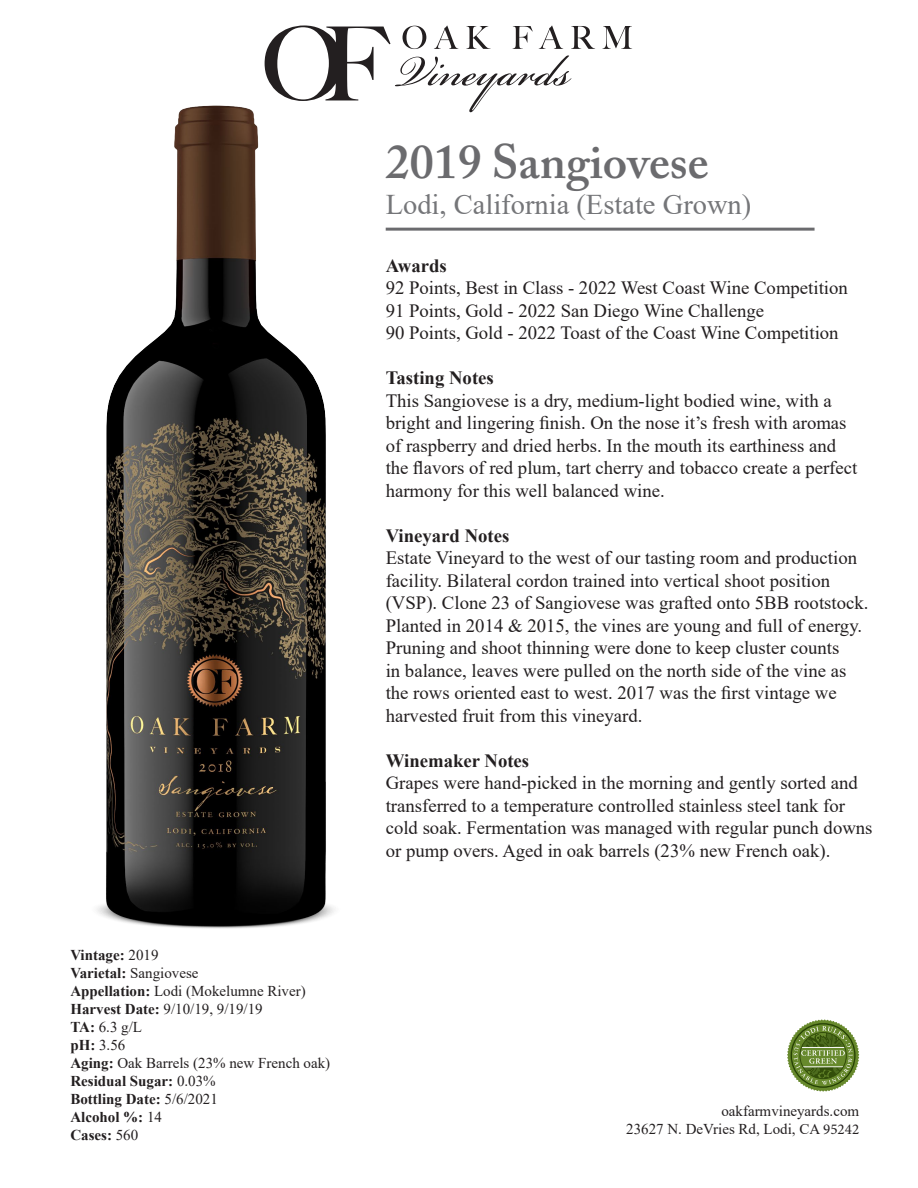
<style>
.page{position:relative;width:918px;height:1188px;background:#fff}
.page>*{position:absolute;margin:0;border:0;box-sizing:border-box;transform-origin:0 0}
.t1{font:600 48px "Adobe Caslon Pro";color:#6b6b6e}
.t2{font:28.5px "Times New Roman";color:#757679}
.t3{font:18.75px/22.5px "Times New Roman";color:#231f20}
.t4{font:700 18.75px "Times New Roman";color:#231f20}
.t5{font:15px/18px "Times New Roman";color:#231f20}
.t6{font:700 15px/18px "Times New Roman";color:#231f20}
.s1{font-weight:400}
.s2{font-weight:700}
.s3{font-family:"Minion Pro"}
</style>
<div class="page">
<svg style="left:602px;top:26px;width:30px;height:23px"></svg>
<svg style="left:265px;top:26px;width:330px;height:86px"></svg>
<hr style="left:386px;top:228px;width:429px;height:3px;background:#6b6b6e">
<svg style="left:787px;top:1020px;width:72px;height:72px"></svg>
<div style="left:800px;top:1032px;width:47px;height:47px;border:1px solid #334e0a;border-radius:50%"></div>
<img style="left:97px;top:74px;width:268px;height:855px">
<p class="t6" style="left:70px;top:945px;width:90px">Vintage: <span class="s1">2019</span></p>
<p class="t5" style="left:70px;top:963px;width:130px"><span class="s2">Varietal:</span> Sangiovese</p>
<p class="t5" style="left:70px;top:981px;width:237px"><span class="s2">Appellation:</span> Lodi (Mokelumne River)<br><span class="s2">Harvest Date:</span> 9/10/19, 9/19/19</p>
<p class="t5" style="left:70px;top:1017px;width:73px"><span class="s2">TA:</span> 6.3 g/L</p>
<p class="t5" style="left:70px;top:1035px;width:57px"><span class="s2">pH:</span> 3.56</p>
<p class="t5" style="left:70px;top:1053px;width:261px"><span class="s2">Aging:</span> Oak Barrels (23% new French oak)</p>
<p class="t6" style="left:70px;top:1071px;width:147px">Residual Sugar: <span class="s1">0.03%</span></p>
<p class="t6" style="left:70px;top:1089px;width:149px">Bottling Date: <span class="s1">5/6/2021</span></p>
<p class="t6" style="left:70px;top:1107px;width:93px">Alcohol %: <span class="s1">14<br></span>Cases: <span class="s1">560</span></p>
<p class="t1" style="left:386px;top:133px;width:324px">2019 Sangiovese</p>
<p class="t2" style="left:386px;top:184px;width:367px">Lodi, California (Estate Grown)</p>
<p class="t4" style="left:386px;top:252px;width:63px">Awards</p>
<p class="t3" style="left:386px;top:276px;width:464px">92 Points, Best in Class - 2022 West Coast Wine Competition<br>91 Points, Gold - 2022 San Diego Wine Challenge<br>90 Points, Gold - 2022 Toast of the Coast Wine Competition</p>
<p class="t4" style="left:386px;top:364px;width:110px">Tasting Notes</p>
<p class="t3" style="left:386px;top:388px;width:473px">This Sangiovese is a dry, medium-light bodied wine, with a bright and lingering finish. On the nose it’s fresh with aromas of raspberry and dried herbs. In the mouth its earthiness and the flavors of red plum, tart cherry and tobacco create a perfect harmony for this well balanced wine.</p>
<p class="t4" style="left:386px;top:522px;width:125px">Vineyard Notes</p>
<p class="t3" style="left:386px;top:546px;width:484px">Estate Vineyard to the west of our tasting room and production facility. Bilateral cordon trained into vertical shoot position (VSP). Clone 23 of Sangiovese was grafted onto 5BB rootstock.<br>Planted in 2014 &amp; 2015, the vines are young and full of energy.<br>Pruning and shoot thinning were done to keep cluster counts<br>in balance, leaves were pulled on the north side of the vine as the rows oriented east to west. 2017 was the first vintage we harvested fruit from this vineyard.</p>
<p class="t4" style="left:386px;top:747px;width:145px">Winemaker Notes</p>
<p class="t3" style="left:386px;top:771px;width:488px">Grapes were hand-picked in the morning and gently sorted and transferred to a temperature controlled stainless steel tank for cold soak. Fermentation was managed with regular punch downs or pump overs. Aged in oak barrels (23% new French oak).</p>
<p class="t5" style="left:721px;top:1101px;width:139px">oakfarmvineyards.com</p>
<p class="t5" style="left:626px;top:1119px;width:235px">23627 N. DeVries Rd, Lodi, CA <span class="s3">95242</span></p>
</div>
